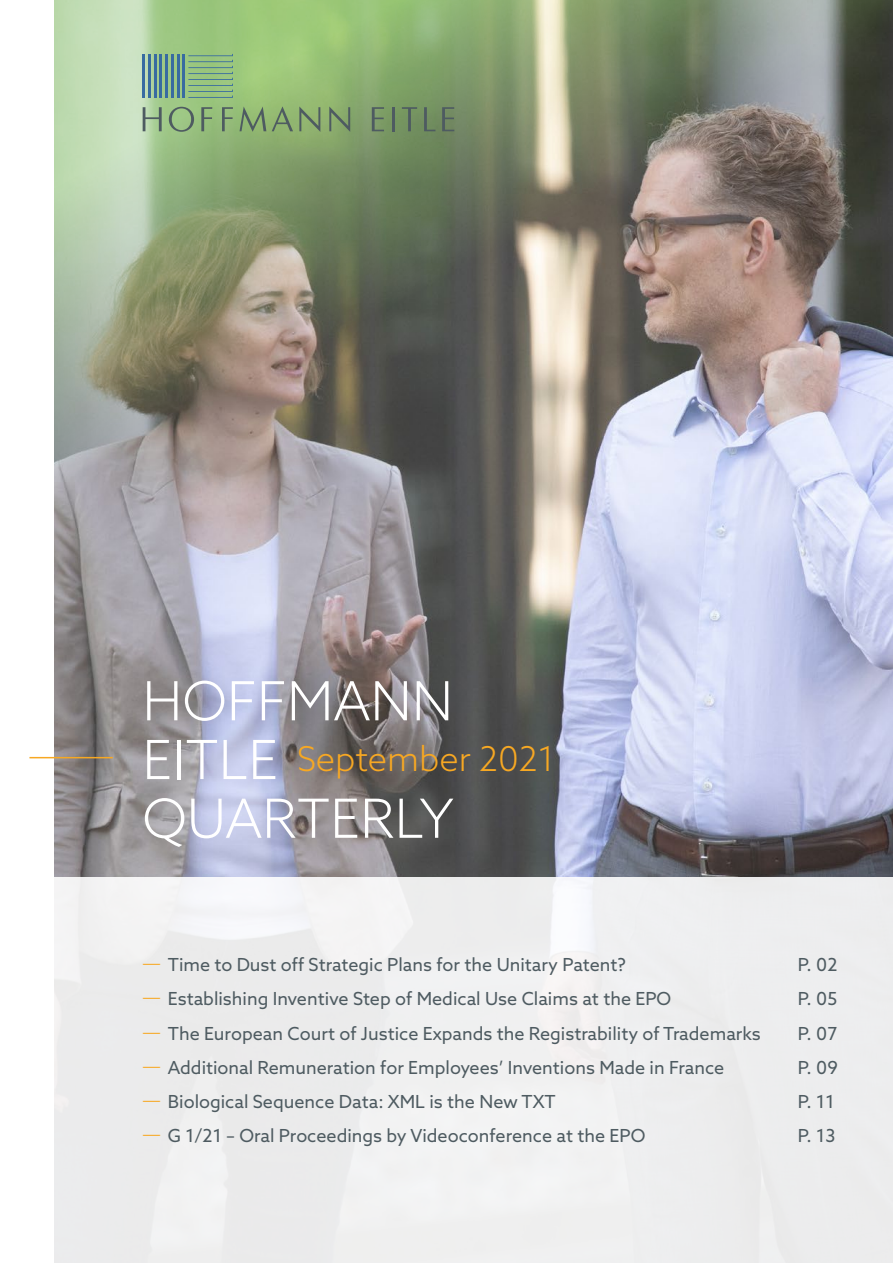
<style>
.page{position:relative;width:893px;height:1263px;background:#fff}
.page>*{position:absolute;margin:0;border:0;box-sizing:border-box;transform-origin:0 0}
.t1{font:300 54.15px/58.8px "Azo Sans";color:#fff}
.t2{font:300 34.2px "Azo Sans";color:#f7a823}
.t3{font:18px "Azo Sans";color:#4e5b61}
.s1{font-weight:300;font-size:24px;color:#f7a823}
</style>
<div class="page">
<img style="left:54px;top:0;width:839px;height:877px">
<div style="left:0;top:877px;width:893px;height:386px;background:linear-gradient(to right,#f4f4f4,#ececed)"></div>
<hr style="left:29px;top:757px;width:84px;height:1px;background:#f7a823">
<hr style="left:143px;top:54px;width:2px;height:44px;background:#386ba1">
<hr style="left:148px;top:54px;width:3px;height:44px;background:#386ba1">
<hr style="left:154px;top:54px;width:2px;height:44px;background:#386ba1">
<hr style="left:160px;top:54px;width:2px;height:44px;background:#386ba1">
<hr style="left:166px;top:54px;width:2px;height:44px;background:#386ba1">
<hr style="left:171px;top:54px;width:3px;height:44px;background:#386ba1">
<hr style="left:177px;top:54px;width:2px;height:44px;background:#386ba1">
<hr style="left:183px;top:54px;width:2px;height:44px;background:#386ba1">
<svg style="left:188px;top:54px;width:45px;height:44px;background:#8ab783"></svg>
<svg style="left:143px;top:107px;width:19px;height:24px"></svg>
<svg style="left:169px;top:107px;width:25px;height:25px"></svg>
<svg style="left:201px;top:107px;width:11px;height:24px"></svg>
<svg style="left:222px;top:107px;width:11px;height:24px"></svg>
<svg style="left:239px;top:107px;width:27px;height:25px"></svg>
<svg style="left:272px;top:106px;width:21px;height:25px"></svg>
<svg style="left:299px;top:107px;width:21px;height:25px"></svg>
<svg style="left:329px;top:107px;width:21px;height:25px"></svg>
<svg style="left:372px;top:107px;width:12px;height:24px"></svg>
<svg style="left:392px;top:107px;width:3px;height:24px"></svg>
<svg style="left:402px;top:107px;width:15px;height:24px"></svg>
<svg style="left:424px;top:107px;width:11px;height:24px"></svg>
<svg style="left:442px;top:107px;width:12px;height:24px"></svg>
<div style="left:136px;top:947px;width:713px;height:34px;background:#eeeeef"></div>
<div style="left:136px;top:981px;width:713px;height:34px;background:#edeeef"></div>
<div style="left:136px;top:1015px;width:713px;height:35px;background:#ededee"></div>
<div style="left:136px;top:1050px;width:713px;height:34px;background:#ededee"></div>
<div style="left:136px;top:1084px;width:713px;height:34px;background:#ededee"></div>
<div style="left:136px;top:1118px;width:713px;height:34px;background:#edeeef"></div>
<h1 class="t1" style="left:142px;top:671px;width:313px">HOFFMANN<br>EITLE<br>QUARTERLY</h1>
<h2 class="t2" style="left:297px;top:737px;width:259px">September 2021</h2>
<p class="t3" style="left:142px;top:953px;width:485px"><span class="s1">—</span> Time to Dust off Strategic Plans for the Unitary Patent?</p>
<p class="t3" style="left:798px;top:953px;width:41px">P. 02</p>
<p class="t3" style="left:142px;top:987px;width:530px"><span class="s1">—</span> Establishing Inventive Step of Medical Use Claims at the EPO</p>
<p class="t3" style="left:798px;top:987px;width:41px">P. 05</p>
<p class="t3" style="left:142px;top:1021px;width:620px"><span class="s1">—</span> The European Court of Justice Expands the Registrability of Trademarks</p>
<p class="t3" style="left:798px;top:1021px;width:41px">P. 07</p>
<p class="t3" style="left:142px;top:1056px;width:584px"><span class="s1">—</span> Additional Remuneration for Employees’ Inventions Made in France</p>
<p class="t3" style="left:798px;top:1056px;width:42px">P. 09</p>
<p class="t3" style="left:142px;top:1090px;width:415px"><span class="s1">—</span> Biological Sequence Data: XML is the New TXT</p>
<p class="t3" style="left:798px;top:1090px;width:38px">P. 11</p>
<p class="t3" style="left:142px;top:1124px;width:505px"><span class="s1">—</span> G 1/21 – Oral Proceedings by Videoconference at the EPO</p>
<p class="t3" style="left:798px;top:1124px;width:39px">P. 13</p>
</div>
